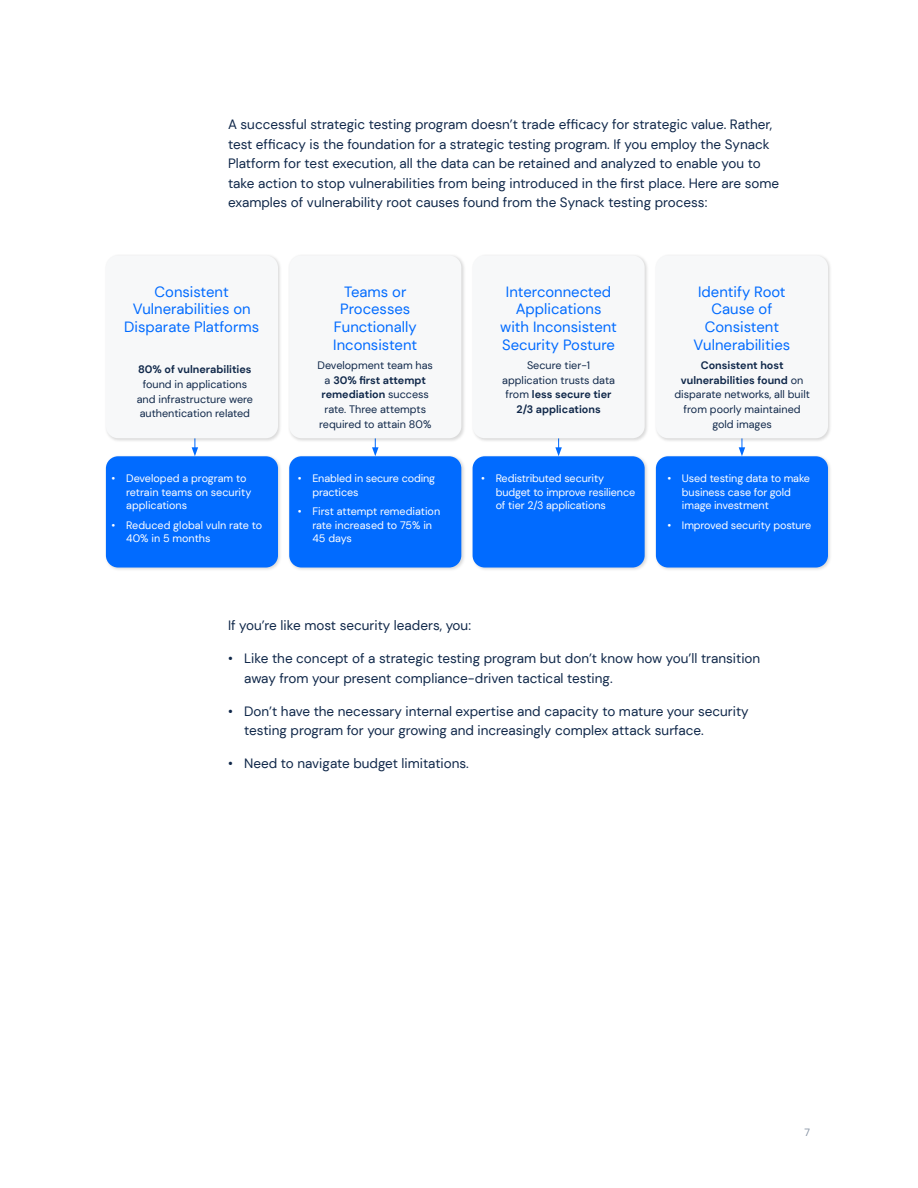
<style>
.page{position:relative;width:918px;height:1188px;background:#fff}
.page>*{position:absolute;margin:0;border:0;box-sizing:border-box;transform-origin:0 0}
.t1{font:14.85px/17.9px "DM Sans";color:#016bff;text-align:center}
.t2{font:13.5px/19.5px "DM Sans";color:#0f2749}
.t3{font:10.8px/13.5px "DM Sans";letter-spacing:-.01em;color:#fff}
.t4{font:10.8px/14.9px "DM Sans";color:#0f2749;text-align:center}
.t5{font:700 10.8px "DM Sans";color:#0f2749}
.t6{font:10.5px "DM Sans";color:#8793a4}
.s1{font-weight:700}
</style>
<div class="page">
<svg style="left:192px;top:443px;width:6px;height:12px"></svg>
<div style="left:105px;top:254px;width:177px;height:189px;background:#000;opacity:.15"></div>
<div style="left:106px;top:255px;width:172px;height:183px;background:#f7f8f9;border-radius:12px"></div>
<div style="left:105px;top:455px;width:177px;height:117px;background:#000;opacity:.15"></div>
<div style="left:106px;top:456px;width:172px;height:112px;background:#016bff;border-radius:12px"></div>
<svg style="left:372px;top:443px;width:7px;height:12px"></svg>
<div style="left:288px;top:254px;width:178px;height:189px;background:#000;opacity:.15"></div>
<div style="left:289px;top:255px;width:172px;height:183px;background:#f7f8f9;border-radius:12px"></div>
<div style="left:288px;top:455px;width:178px;height:117px;background:#000;opacity:.15"></div>
<div style="left:289px;top:456px;width:172px;height:112px;background:#016bff;border-radius:12px"></div>
<svg style="left:555px;top:443px;width:7px;height:12px"></svg>
<div style="left:471px;top:254px;width:178px;height:189px;background:#000;opacity:.15"></div>
<div style="left:473px;top:255px;width:172px;height:183px;background:#f7f8f9;border-radius:12px"></div>
<div style="left:471px;top:455px;width:178px;height:117px;background:#000;opacity:.15"></div>
<div style="left:473px;top:456px;width:172px;height:112px;background:#016bff;border-radius:12px"></div>
<svg style="left:739px;top:443px;width:6px;height:12px"></svg>
<div style="left:655px;top:254px;width:177px;height:189px;background:#000;opacity:.15"></div>
<div style="left:656px;top:255px;width:172px;height:183px;background:#f7f8f9;border-radius:12px"></div>
<div style="left:655px;top:455px;width:177px;height:117px;background:#000;opacity:.15"></div>
<div style="left:656px;top:456px;width:172px;height:112px;background:#016bff;border-radius:12px"></div>
<p class="t2" style="left:228px;top:115px;width:553px">A successful strategic testing program doesn’t trade efficacy for strategic value. Rather, test efficacy is the foundation for a strategic testing program. If you employ the Synack Platform for test execution, all the data can be retained and analyzed to enable you to take action to stop vulnerabilities from being introduced in the first place. Here are some examples of vulnerability root causes found from the Synack testing process:</p>
<p class="t1" style="left:124px;top:282px;width:136px">Consistent<br>Vulnerabilities on<br>Disparate Platforms</p>
<p class="t5" style="left:138px;top:362px;width:115px">80% of vulnerabilities</p>
<p class="t4" style="left:137px;top:376px;width:118px">found in applications and infrastructure were authentication related</p>
<p class="t3" style="left:126px;top:472px;width:127px;text-indent:-15px">• Developed a program to retrain teams on security applications</p>
<p class="t3" style="left:126px;top:518px;width:138px;text-indent:-15px">• Reduced global vuln rate to<br>40% in 5 months</p>
<p class="t1" style="left:333px;top:282px;width:85px">Teams or<br>Processes<br>Functionally<br>Inconsistent</p>
<p class="t4" style="left:318px;top:358px;width:117px">Development team has a <span class="s1">30% first attempt remediation</span> success rate. Three attempts required to attain 80%</p>
<p class="t3" style="left:312px;top:472px;width:124px;text-indent:-15px">• Enabled in secure coding practices</p>
<p class="t3" style="left:312px;top:505px;width:129px;text-indent:-15px">• First attempt remediation rate increased to 75% in<br>45 days</p>
<p class="t1" style="left:500px;top:282px;width:118px">Interconnected<br>Applications with Inconsistent<br>Security Posture</p>
<p class="t4" style="left:502px;top:358px;width:114px">Secure tier-1 application trusts data from <span class="s1">less secure tier<br>2/3 applications</span></p>
<p class="t3" style="left:496px;top:472px;width:141px;text-indent:-15px">• Redistributed security budget to improve resilience of tier 2/3 applications</p>
<p class="t1" style="left:694px;top:282px;width:98px">Identify Root<br>Cause of<br>Consistent<br>Vulnerabilities</p>
<p class="t4" style="left:674px;top:358px;width:137px"><span class="s1">Consistent host vulnerabilities found</span> on disparate networks, all built from poorly maintained gold images</p>
<p class="t3" style="left:682px;top:472px;width:130px;text-indent:-15px">• Used testing data to make business case for gold image investment</p>
<p class="t3" style="left:667px;top:518px;width:145px">• Improved security posture</p>
<p class="t2" style="left:228px;top:616px;width:245px">If you’re like most security leaders, you:</p>
<p class="t2" style="left:244px;top:649px;width:518px;text-indent:-16px">• Like the concept of a strategic testing program but don’t know how you’ll transition away from your present compliance-driven tactical testing.</p>
<p class="t2" style="left:244px;top:701px;width:506px;text-indent:-16px">• Don’t have the necessary internal expertise and capacity to mature your security testing program for your growing and increasingly complex attack surface.</p>
<p class="t2" style="left:228px;top:753px;width:242px">• Need to navigate budget limitations.</p>
<p class="t6" style="left:804px;top:1126px;width:7px">7</p>
</div>
